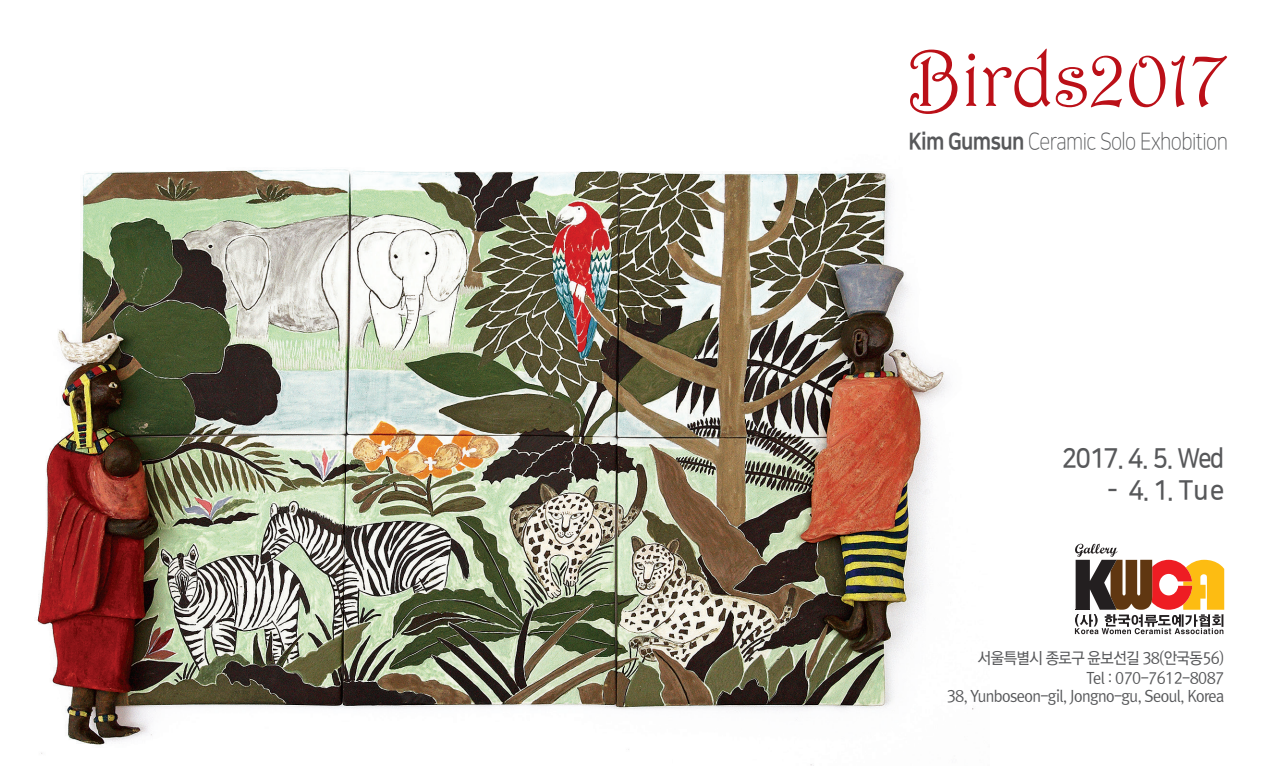
<style>
.page{position:relative;width:1276px;height:766px;background:#fff}
.page>*{position:absolute;margin:0;border:0;box-sizing:border-box;transform-origin:0 0}
.t1{font:80.77px "Harrington";letter-spacing:-.02em;color:#bb1018}
.t2{font:27px "Nanum Square OTFB";letter-spacing:-.05em;color:#57585a;scale:.91 1}
.t3{font:23.4px "Nanum Square OTFL";letter-spacing:-.03em;color:#57585a;scale:.85 1}
.t4{font:15.75px/20.2px "Rix M Go PM";letter-spacing:-.04em;color:#57585a;text-align:right;scale:.95 1}
.s1{font-family:"Nanum Square OTFEB"}
</style>
<div class="page">
<img style="left:37px;top:169px;width:937px;height:596px">
<svg style="left:1075px;top:543px;width:149px;height:91px"></svg>
<h1 class="t1" style="left:908px;top:30px;width:317px">Birds2017</h1>
<h3 class="t3" style="left:908px;top:129px;width:378px"><span class="s1">Kim Gumsun</span> Ceramic Solo Exhobition</h3>
<h2 class="t2" style="left:1062px;top:444px;width:180px">2017. 4. 5. Wed</h2>
<h2 class="t2" style="left:1107px;top:476px;width:130px">- 4. 1. Tue</h2>
<p class="t4" style="left:978px;top:648px;width:261px">서울특별시 종로구 윤보선길 38(안국동56)<br>Tel : 070-7612-8087</p>
<p class="t4" style="left:947px;top:686px;width:293px">38, Yunboseon-gil, Jongno-gu, Seoul, Korea</p>
</div>
